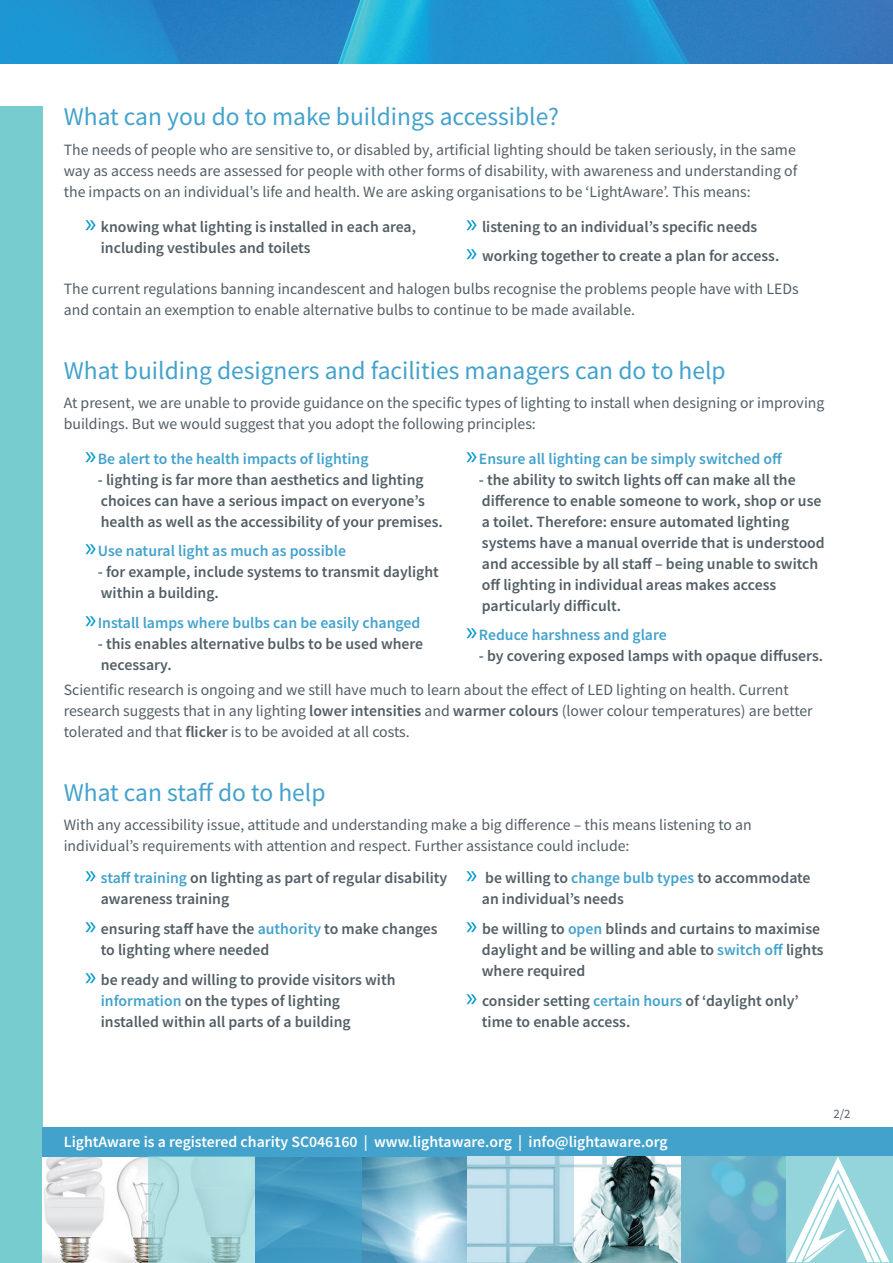
<style>
.page{position:relative;width:893px;height:1263px;background:#fff}
.page>*{position:absolute;margin:0;border:0;box-sizing:border-box;transform-origin:0 0}
.t1{font:25.5px "Source Sans Pro";color:#43a2cb}
.t2{font:600 15.75px/21px "Source Sans Pro";color:#525e65}
.t3{font:15.75px/21px "Source Sans Pro";color:#525e65}
.t4{font:600 15.75px "Source Sans Pro";color:#43a2cb}
.t5{font:600 15.75px "Source Sans Pro";color:#fff}
.t6{font:12.75px "Source Sans Pro";color:#525e65}
.s1{font-family:"Myriad Pro";font-weight:400;font-size:27px;color:#0098ca}
.s2{font-weight:600}
.s3{color:#43a2cb}
</style>
<div class="page">
<div style="left:0;top:106px;width:43px;height:1157px;background:#77ccd0"></div>
<img style="left:0;top:0;width:893px;height:64px">
<img style="left:43px;top:1156px;width:637px;height:107px">
<svg style="left:255px;top:1156px;width:106px;height:107px;background:#4299c1"></svg>
<div style="left:43px;top:1127px;width:850px;height:29px;background:#43a2cb"></div>
<svg style="left:149px;top:1156px;width:106px;height:107px;background:#addbde"></svg>
<svg style="left:680px;top:1156px;width:107px;height:107px;background:#6ab2cb"></svg>
<svg style="left:468px;top:1156px;width:106px;height:107px;background:#b8d9e6"></svg>
<div style="left:787px;top:1156px;width:106px;height:107px;background:#93d5da"></div>
<svg style="left:787px;top:1156px;width:102px;height:106px"></svg>
<h1 class="t1" style="left:64px;top:107px;width:497px">What can you do to make buildings accessible?</h1>
<p class="t3" style="left:64px;top:140px;width:735px;text-align:justify">The needs of people who are sensitive to, or disabled by, artificial lighting should be taken seriously, in the same way as access needs are assessed for people with other forms of disability, with awareness and understanding of the impacts on an individual’s life and health. We are asking organisations to be ‘LightAware’. This means:</p>
<p class="t2" style="left:101px;top:217px;width:317px;text-indent:-16px"><span class="s1">»</span> knowing what lighting is installed in each area, including vestibules and toilets</p>
<p class="t2" style="left:466px;top:213px;width:315px;line-height:29.5px"><span class="s1">»</span> listening to an individual’s specific needs<br><span class="s1">»</span> working together to create a plan for access.</p>
<p class="t3" style="left:64px;top:279px;width:736px">The current regulations banning incandescent and halogen bulbs recognise the problems people have with LEDs and contain an exemption to enable alternative bulbs to continue to be made available.</p>
<h1 class="t1" style="left:64px;top:360px;width:663px">What building designers and facilities managers can do to help</h1>
<p class="t3" style="left:64px;top:393px;width:762px">At present, we are unable to provide guidance on the specific types of lighting to install when designing or improving buildings. But we would suggest that you adopt the following principles:</p>
<p class="t4" style="left:85px;top:452px;width:285px"><span class="s1">»</span>Be alert to the health impacts of lighting</p>
<p class="t2" style="left:98px;top:470px;width:347px">- lighting is far more than aesthetics and lighting choices can have a serious impact on everyone’s health as well as the accessibility of your premises.</p>
<p class="t4" style="left:85px;top:544px;width:262px"><span class="s1">»</span>Use natural light as much as possible</p>
<p class="t2" style="left:98px;top:563px;width:343px">- for example, include systems to transmit daylight within a building.</p>
<p class="t4" style="left:85px;top:616px;width:337px"><span class="s1">»</span>Install lamps where bulbs can be easily changed</p>
<p class="t2" style="left:98px;top:634px;width:327px">- this enables alternative bulbs to be used where necessary.</p>
<p class="t4" style="left:466px;top:452px;width:318px"><span class="s1">»</span>Ensure all lighting can be simply switched off</p>
<p class="t2" style="left:479px;top:470px;width:347px">- the ability to switch lights off can make all the difference to enable someone to work, shop or use a toilet. Therefore: ensure automated lighting systems have a manual override that is understood and accessible by all staff – being unable to switch off lighting in individual areas makes access particularly difficult.</p>
<p class="t4" style="left:466px;top:628px;width:202px"><span class="s1">»</span>Reduce harshness and glare</p>
<p class="t2" style="left:479px;top:647px;width:346px">- by covering exposed lamps with opaque diffusers.</p>
<p class="t3" style="left:64px;top:681px;width:750px">Scientific research is ongoing and we still have much to learn about the effect of LED lighting on health. Current research suggests that in any lighting <span class="s2">lower intensities</span> and <span class="s2">warmer colours</span> (lower colour temperatures) are better tolerated and that <span class="s2">flicker</span> is to be avoided at all costs.</p>
<h1 class="t1" style="left:64px;top:782px;width:263px">What can staff do to help</h1>
<p class="t3" style="left:64px;top:816px;width:689px">With any accessibility issue, attitude and understanding make a big difference – this means listening to an individual’s requirements with attention and respect. Further assistance could include:</p>
<p class="t2" style="left:101px;top:869px;width:348px;text-indent:-16px"><span class="s1">»</span> <span class="s3">staff training</span> on lighting as part of regular disability awareness training</p>
<p class="t2" style="left:101px;top:919px;width:338px;text-indent:-16px"><span class="s1">»</span> ensuring staff have the <span class="s3">authority</span> to make changes to lighting where needed</p>
<p class="t2" style="left:101px;top:970px;width:296px;text-indent:-16px"><span class="s1">»</span> be ready and willing to provide visitors with <span class="s3">information</span> on the types of lighting installed within all parts of a building</p>
<p class="t2" style="left:482px;top:869px;width:330px;text-indent:-16px"><span class="s1">»</span> be willing to <span class="s3">change bulb types</span> to accommodate an individual’s needs</p>
<p class="t2" style="left:482px;top:919px;width:343px;text-indent:-16px"><span class="s1">»</span> be willing to <span class="s3">open</span> blinds and curtains to maximise daylight and be willing and able to <span class="s3">switch off</span> lights where required</p>
<p class="t2" style="left:482px;top:991px;width:319px;text-indent:-16px"><span class="s1">»</span> consider setting <span class="s3">certain hours</span> of ‘daylight only’ time to enable access.</p>
<p class="t5" style="left:64px;top:1135px;width:605px">LightAware is a registered charity SC046160 | www.lightaware.org | info@lightaware.org</p>
<p class="t6" style="left:833px;top:1108px;width:19px">2/2</p>
</div>
